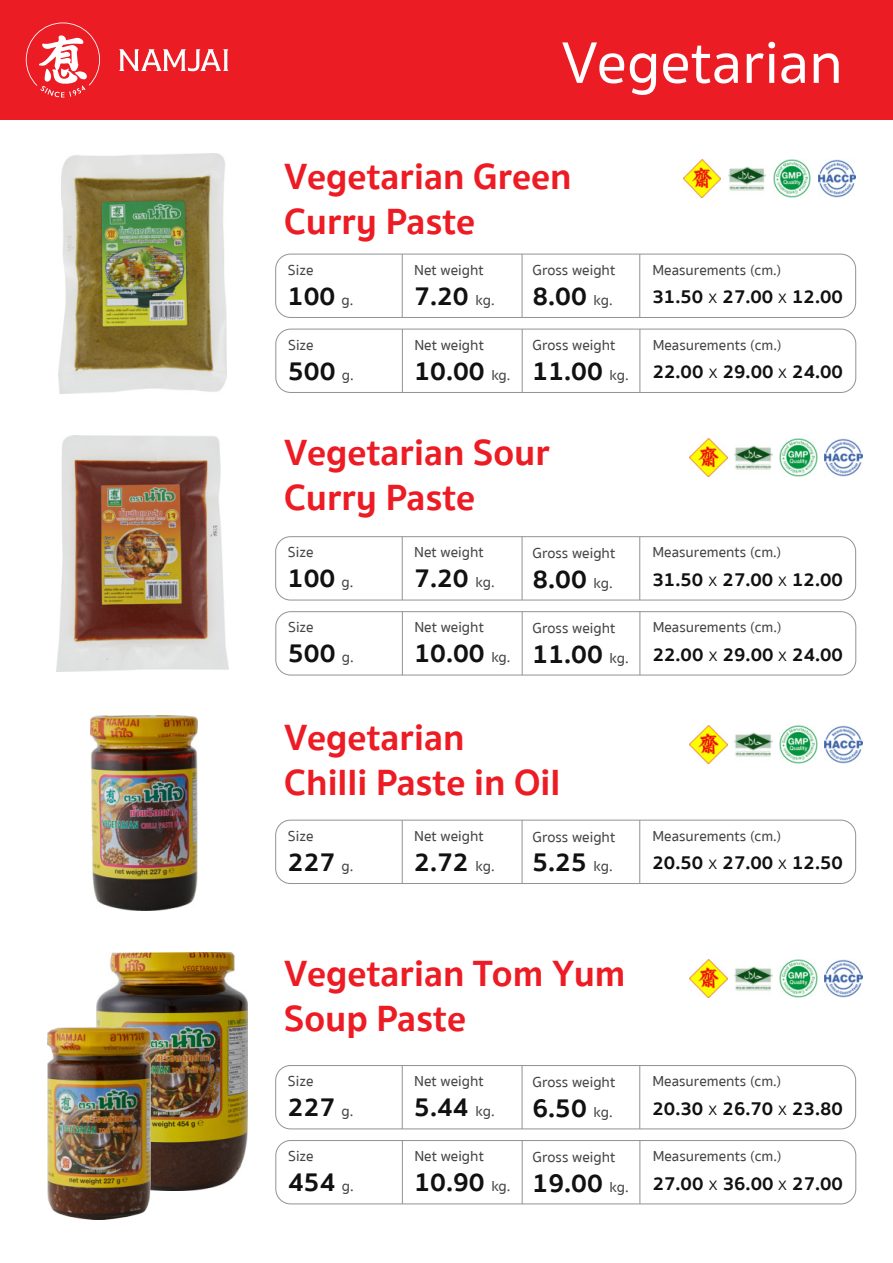
<style>
.page{position:relative;width:893px;height:1263px;background:#fff}
.page>*{position:absolute;margin:0;border:0;box-sizing:border-box;transform-origin:0 0}
.t1{font:500 60px "Sukhumvit Set";color:#fff}
.t2{font:700 37.5px/45px "Sukhumvit Set";color:#ed1c24}
.t3{font:700 26.85px "Sukhumvit Set";color:#111}
.t4{font:700 19.35px "Sukhumvit Set";color:#111}
.t5{font:500 14.85px "Sukhumvit Set";color:#444}
.s1{font-weight:500;font-size:14.85px;color:#444}
.s2{font-weight:300}
</style>
<div class="page">
<img style="left:91px;top:715px;width:106px;height:195px">
<hr style="left:402px;top:1066px;width:1px;height:63px;background:#929293">
<hr style="left:521px;top:1066px;width:1px;height:63px;background:#929293">
<hr style="left:639px;top:1066px;width:1px;height:63px;background:#929293">
<div style="left:275px;top:1065px;width:581px;height:64px;border:1px solid #929293;border-radius:15px"></div>
<hr style="left:402px;top:1141px;width:1px;height:63px;background:#929293">
<hr style="left:522px;top:1141px;width:1px;height:63px;background:#929293">
<hr style="left:639px;top:1141px;width:1px;height:63px;background:#929293">
<div style="left:275px;top:1140px;width:581px;height:64px;border:1px solid #929293;border-radius:15px"></div>
<hr style="left:402px;top:254px;width:1px;height:63px;background:#929293">
<hr style="left:521px;top:254px;width:1px;height:63px;background:#929293">
<hr style="left:639px;top:254px;width:1px;height:63px;background:#929293">
<div style="left:275px;top:254px;width:581px;height:64px;border:1px solid #929293;border-radius:15px"></div>
<hr style="left:402px;top:329px;width:1px;height:63px;background:#929293">
<hr style="left:522px;top:329px;width:1px;height:63px;background:#929293">
<hr style="left:639px;top:329px;width:1px;height:63px;background:#929293">
<div style="left:275px;top:329px;width:581px;height:64px;border:1px solid #929293;border-radius:15px"></div>
<hr style="left:402px;top:537px;width:1px;height:63px;background:#929293">
<hr style="left:521px;top:537px;width:1px;height:63px;background:#929293">
<hr style="left:639px;top:537px;width:1px;height:63px;background:#929293">
<div style="left:275px;top:536px;width:581px;height:64px;border:1px solid #929293;border-radius:15px"></div>
<hr style="left:402px;top:612px;width:1px;height:63px;background:#929293">
<hr style="left:522px;top:612px;width:1px;height:63px;background:#929293">
<hr style="left:639px;top:612px;width:1px;height:63px;background:#929293">
<div style="left:275px;top:611px;width:581px;height:64px;border:1px solid #929293;border-radius:15px"></div>
<img style="left:56px;top:436px;width:172px;height:236px">
<hr style="left:402px;top:820px;width:1px;height:64px;background:#929293">
<hr style="left:521px;top:820px;width:1px;height:64px;background:#929293">
<hr style="left:639px;top:820px;width:1px;height:64px;background:#929293">
<div style="left:275px;top:820px;width:581px;height:64px;border:1px solid #929293;border-radius:15px"></div>
<img style="left:58px;top:153px;width:168px;height:240px">
<img style="left:96px;top:953px;width:152px;height:237px">
<img style="left:47px;top:1027px;width:103px;height:193px">
<img style="left:818px;top:160px;width:37px;height:37px">
<img style="left:773px;top:160px;width:37px;height:37px">
<img style="left:728px;top:166px;width:37px;height:25px">
<img style="left:683px;top:160px;width:37px;height:37px">
<img style="left:824px;top:439px;width:38px;height:37px">
<img style="left:779px;top:439px;width:38px;height:37px">
<img style="left:734px;top:445px;width:38px;height:25px">
<img style="left:689px;top:439px;width:38px;height:37px">
<img style="left:824px;top:726px;width:38px;height:37px">
<img style="left:779px;top:726px;width:38px;height:37px">
<img style="left:734px;top:732px;width:38px;height:25px">
<img style="left:689px;top:726px;width:38px;height:37px">
<img style="left:824px;top:960px;width:38px;height:37px">
<img style="left:779px;top:960px;width:38px;height:37px">
<img style="left:734px;top:966px;width:38px;height:25px">
<img style="left:689px;top:960px;width:38px;height:37px">
<div style="left:0;top:0;width:892px;height:120px;background:#ec1c24"></div>
<svg style="left:26px;top:22px;width:202px;height:76px"></svg>
<h1 class="t1" style="left:561px;top:41px;width:283px">Vegetarian</h1>
<h2 class="t2" style="left:284px;top:157px;width:289px">Vegetarian Green<br>Curry Paste</h2>
<p class="t5" style="left:288px;top:264px;width:27px">Size</p>
<h3 class="t3" style="left:288px;top:286px;width:67px">100 <span class="s1">g.</span></h3>
<p class="t5" style="left:414px;top:264px;width:71px">Net weight</p>
<h3 class="t3" style="left:414px;top:286px;width:82px">7.20 <span class="s1">kg.</span></h3>
<p class="t5" style="left:532px;top:265px;width:84px">Gross weight</p>
<h3 class="t3" style="left:532px;top:286px;width:82px">8.00 <span class="s1">kg.</span></h3>
<p class="t5" style="left:288px;top:339px;width:27px">Size</p>
<h3 class="t3" style="left:288px;top:361px;width:67px">500 <span class="s1">g.</span></h3>
<p class="t5" style="left:414px;top:339px;width:71px">Net weight</p>
<h3 class="t3" style="left:414px;top:361px;width:98px">10.00 <span class="s1">kg.</span></h3>
<p class="t5" style="left:532px;top:340px;width:84px">Gross weight</p>
<h3 class="t3" style="left:532px;top:361px;width:98px">11.00 <span class="s1">kg.</span></h3>
<h2 class="t2" style="left:284px;top:433px;width:267px">Vegetarian Sour<br>Curry Paste</h2>
<p class="t5" style="left:288px;top:547px;width:27px">Size</p>
<h3 class="t3" style="left:288px;top:568px;width:67px">100 <span class="s1">g.</span></h3>
<p class="t5" style="left:414px;top:547px;width:71px">Net weight</p>
<h3 class="t3" style="left:414px;top:568px;width:82px">7.20 <span class="s1">kg.</span></h3>
<p class="t5" style="left:532px;top:548px;width:84px">Gross weight</p>
<h3 class="t3" style="left:532px;top:569px;width:82px">8.00 <span class="s1">kg.</span></h3>
<p class="t5" style="left:288px;top:622px;width:27px">Size</p>
<h3 class="t3" style="left:288px;top:643px;width:67px">500 <span class="s1">g.</span></h3>
<p class="t5" style="left:414px;top:622px;width:71px">Net weight</p>
<h3 class="t3" style="left:414px;top:643px;width:98px">10.00 <span class="s1">kg.</span></h3>
<p class="t5" style="left:532px;top:623px;width:84px">Gross weight</p>
<h3 class="t3" style="left:532px;top:644px;width:98px">11.00 <span class="s1">kg.</span></h3>
<h2 class="t2" style="left:284px;top:718px;width:278px">Vegetarian<br>Chilli Paste in Oil</h2>
<p class="t5" style="left:288px;top:831px;width:27px">Size</p>
<h3 class="t3" style="left:288px;top:852px;width:67px">227 <span class="s1">g.</span></h3>
<p class="t5" style="left:414px;top:831px;width:71px">Net weight</p>
<h3 class="t3" style="left:414px;top:852px;width:82px">2.72 <span class="s1">kg.</span></h3>
<p class="t5" style="left:532px;top:831px;width:84px">Gross weight</p>
<h3 class="t3" style="left:532px;top:852px;width:82px">5.25 <span class="s1">kg.</span></h3>
<p class="t5" style="left:652px;top:264px;width:130px">Measurements (cm.)</p>
<h3 class="t4" style="left:652px;top:290px;width:192px">31.50 <span class="s2">x</span> 27.00 <span class="s2">x</span> 12.00</h3>
<p class="t5" style="left:652px;top:339px;width:130px">Measurements (cm.)</p>
<h3 class="t4" style="left:652px;top:365px;width:192px">22.00 <span class="s2">x</span> 29.00 <span class="s2">x</span> 24.00</h3>
<p class="t5" style="left:652px;top:547px;width:130px">Measurements (cm.)</p>
<h3 class="t4" style="left:652px;top:572px;width:192px">31.50 <span class="s2">x</span> 27.00 <span class="s2">x</span> 12.00</h3>
<p class="t5" style="left:652px;top:622px;width:130px">Measurements (cm.)</p>
<h3 class="t4" style="left:652px;top:647px;width:192px">22.00 <span class="s2">x</span> 29.00 <span class="s2">x</span> 24.00</h3>
<p class="t5" style="left:652px;top:831px;width:130px">Measurements (cm.)</p>
<h3 class="t4" style="left:652px;top:856px;width:192px">20.50 <span class="s2">x</span> 27.00 <span class="s2">x</span> 12.50</h3>
<h2 class="t2" style="left:284px;top:955px;width:343px">Vegetarian Tom Yum<br>Soup Paste</h2>
<p class="t5" style="left:288px;top:1076px;width:27px">Size</p>
<h3 class="t3" style="left:288px;top:1097px;width:67px">227 <span class="s1">g.</span></h3>
<p class="t5" style="left:414px;top:1076px;width:71px">Net weight</p>
<h3 class="t3" style="left:414px;top:1097px;width:82px">5.44 <span class="s1">kg.</span></h3>
<p class="t5" style="left:532px;top:1077px;width:84px">Gross weight</p>
<h3 class="t3" style="left:532px;top:1098px;width:82px">6.50 <span class="s1">kg.</span></h3>
<p class="t5" style="left:288px;top:1151px;width:27px">Size</p>
<h3 class="t3" style="left:288px;top:1172px;width:67px">454 <span class="s1">g.</span></h3>
<p class="t5" style="left:414px;top:1151px;width:71px">Net weight</p>
<h3 class="t3" style="left:414px;top:1172px;width:98px">10.90 <span class="s1">kg.</span></h3>
<p class="t5" style="left:532px;top:1152px;width:84px">Gross weight</p>
<h3 class="t3" style="left:532px;top:1173px;width:98px">19.00 <span class="s1">kg.</span></h3>
<p class="t5" style="left:652px;top:1076px;width:130px">Measurements (cm.)</p>
<h3 class="t4" style="left:652px;top:1101px;width:192px">20.30 <span class="s2">x</span> 26.70 <span class="s2">x</span> 23.80</h3>
<p class="t5" style="left:652px;top:1151px;width:130px">Measurements (cm.)</p>
<h3 class="t4" style="left:652px;top:1176px;width:192px">27.00 <span class="s2">x</span> 36.00 <span class="s2">x</span> 27.00</h3>
</div>
